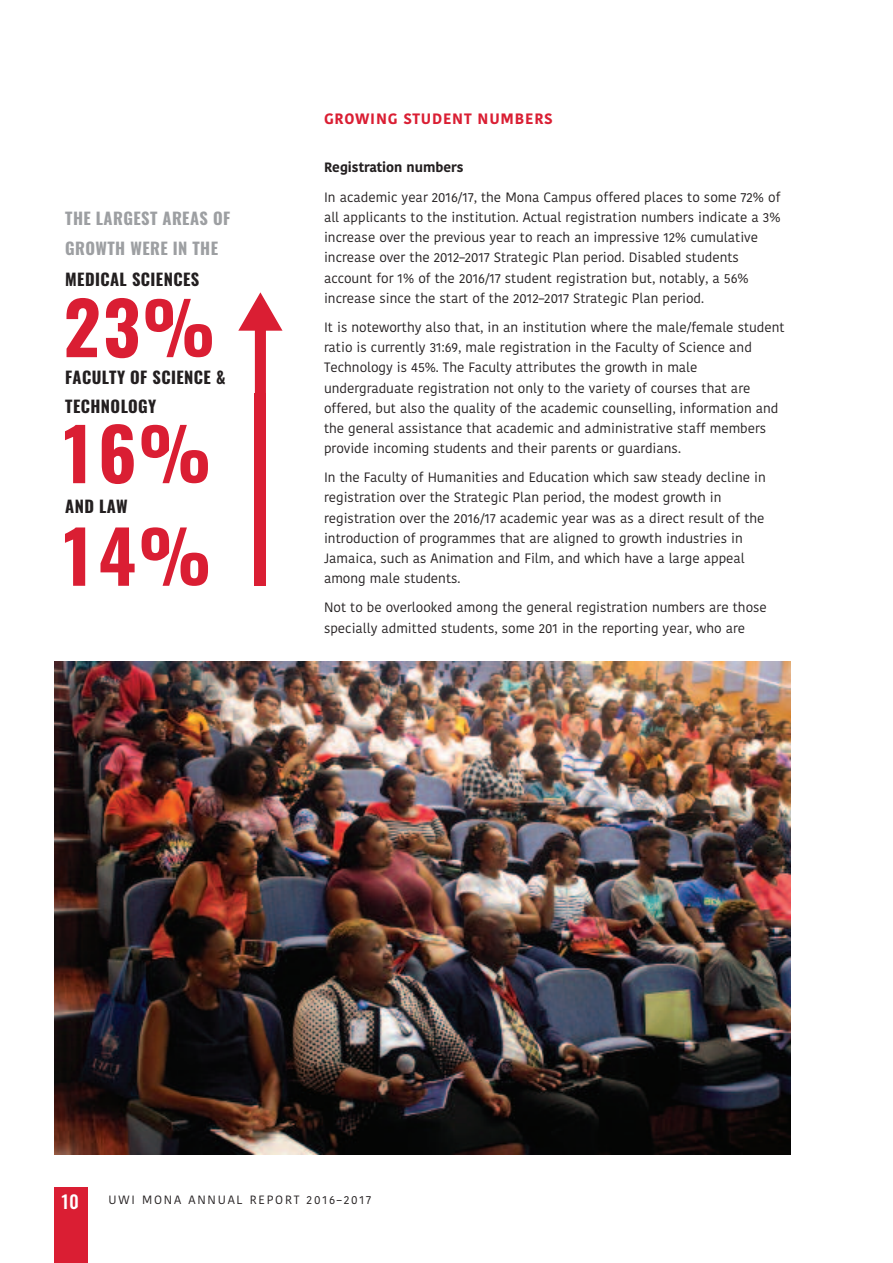
<style>
.page{position:relative;width:893px;height:1263px;background:#fff}
.page>*{position:absolute;margin:0;border:0;box-sizing:border-box;transform-origin:0 0}
.t1{font:700 72px/126px "Oswald";color:#da1e33}
.t2{font:500 18px "Oswald";color:#fff}
.t3{font:700 16.5px/29.2px "Oswald";letter-spacing:.025em;color:#231f20}
.t4{font:700 16.5px/30.8px "Oswald";letter-spacing:.025em;color:#9d9fa2}
.t5{font:700 15px "Kohinoor Telugu";letter-spacing:.05em;color:#da1e33}
.t6{font:13.5px/20.2px "Kohinoor Telugu";color:#231f20}
.t7{font:700 13.5px "Kohinoor Telugu";color:#231f20}
.t8{font:12px "Kohinoor Telugu";letter-spacing:.15em;color:#231f20}
</style>
<div class="page">
<div style="left:54px;top:1187px;width:34px;height:76px;background:#da1e33"></div>
<div style="left:255px;top:393px;width:11px;height:193px;background:#da1e33"></div>
<img style="left:54px;top:662px;width:737px;height:492px">
<p class="t4" style="left:65px;top:204px;width:167px">THE LARGEST AREAS OF<br>GROWTH WERE IN THE</p>
<p class="t3" style="left:65px;top:266px;width:136px">MEDICAL SCIENCES</p>
<h1 class="t1" style="left:58px;top:269px;width:159px">23%<br>16%</h1>
<p class="t3" style="left:65px;top:364px;width:162px">FACULTY OF SCIENCE &amp;<br>TECHNOLOGY</p>
<p class="t3" style="left:65px;top:492px;width:64px">AND LAW</p>
<h1 class="t1" style="left:58px;top:498px;width:155px">14%</h1>
<p class="t5" style="left:324px;top:112px;width:230px">GROWING STUDENT NUMBERS</p>
<p class="t7" style="left:324px;top:161px;width:141px">Registration numbers</p>
<p class="t6" style="left:324px;top:188px;width:458px">In academic year 2016/17, the Mona Campus offered places to some 72% of all applicants to the institution. Actual registration numbers indicate a 3% increase over the previous year to reach an impressive 12% cumulative increase over the 2012–2017 Strategic Plan period. Disabled students account for 1% of the 2016/17 student registration but, notably, a 56% increase since the start of the 2012–2017 Strategic Plan period.</p>
<p class="t6" style="left:324px;top:318px;width:462px">It is noteworthy also that, in an institution where the male/female student ratio is currently 31:69, male registration in the Faculty of Science and Technology is 45%. The Faculty attributes the growth in male undergraduate registration not only to the variety of courses that are offered, but also the quality of the academic counselling, information and the general assistance that academic and administrative staff members provide incoming students and their parents or guardians.</p>
<p class="t6" style="left:324px;top:468px;width:443px">In the Faculty of Humanities and Education which saw steady decline in registration over the Strategic Plan period, the modest growth in registration over the 2016/17 academic year was as a direct result of the introduction of programmes that are aligned to growth industries in Jamaica, such as Animation and Film, and which have a large appeal among male students.</p>
<p class="t6" style="left:324px;top:598px;width:444px">Not to be overlooked among the general registration numbers are those specially admitted students, some 201 in the reporting year, who are</p>
<h2 class="t2" style="left:60px;top:1192px;width:20px">10</h2>
<p class="t8" style="left:109px;top:1194px;width:264px">UWI MONA ANNUAL REPORT 2016–2017</p>
</div>
